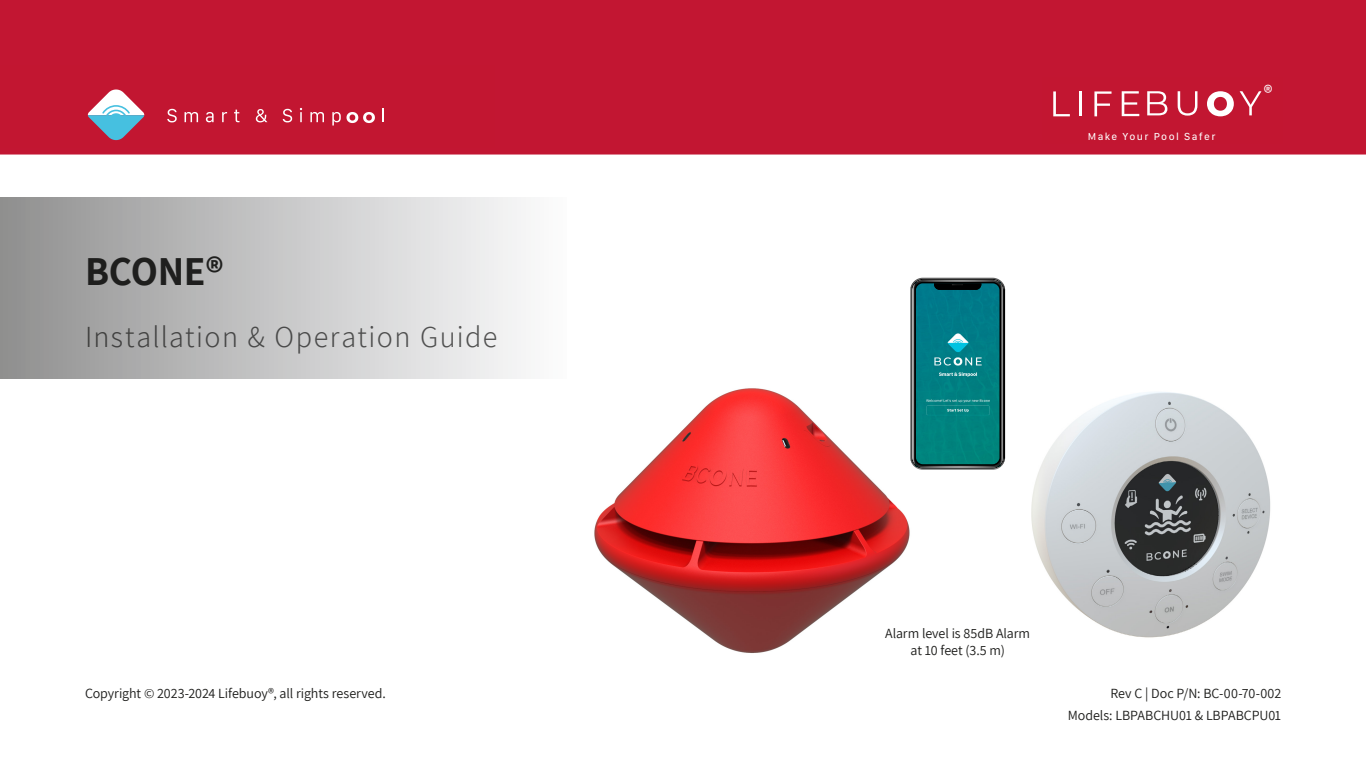
<style>
.page{position:relative;width:1366px;height:768px;background:#fff}
.page>*{position:absolute;margin:0;border:0;box-sizing:border-box;transform-origin:0 0}
.t1{font:700 40px "Assistant";letter-spacing:-.01em;color:#1d1d1b}
.t2{font:300 30px "Assistant";letter-spacing:.045em;color:#555554}
.t3{font:600 20px "Assistant";color:#fff}
.t4{font:14px/22.7px "Assistant";letter-spacing:-.005em;color:#1d1d1b;text-align:right}
.t5{font:10.6px "SF Compact Text";letter-spacing:.135em;color:#fff}
</style>
<div class="page">
<div style="left:0;top:0;width:1366px;height:155px;background:#c21632"></div>
<div style="left:0;top:65px;width:494px;height:82px;background:#c21631"></div>
<svg style="left:88px;top:89px;width:56px;height:52px"></svg>
<svg style="left:167px;top:109px;width:10px;height:13px"></svg>
<svg style="left:185px;top:112px;width:13px;height:10px"></svg>
<svg style="left:206px;top:112px;width:8px;height:10px"></svg>
<svg style="left:222px;top:112px;width:5px;height:10px"></svg>
<svg style="left:234px;top:110px;width:6px;height:12px"></svg>
<svg style="left:256px;top:109px;width:11px;height:13px"></svg>
<svg style="left:283px;top:109px;width:9px;height:13px"></svg>
<svg style="left:300px;top:108px;width:2px;height:14px"></svg>
<svg style="left:310px;top:112px;width:14px;height:10px"></svg>
<svg style="left:332px;top:112px;width:9px;height:14px"></svg>
<svg style="left:382px;top:108px;width:2px;height:14px"></svg>
<svg style="left:347px;top:112px;width:28px;height:11px"></svg>
<div style="left:0;top:197px;width:567px;height:182px;background:linear-gradient(to right,#909090,#fefeff)"></div>
<img style="left:1031px;top:392px;width:240px;height:246px">
<img style="left:594px;top:388px;width:316px;height:265px">
<div style="left:1042px;top:78px;width:240px;height:65px;background:#c21631"></div>
<svg style="left:1053px;top:91px;width:17px;height:25px"></svg>
<hr style="left:1079px;top:91px;width:3px;height:25px;background:#fff">
<svg style="left:1094px;top:91px;width:18px;height:25px"></svg>
<svg style="left:1122px;top:91px;width:17px;height:25px"></svg>
<svg style="left:1147px;top:91px;width:20px;height:24px"></svg>
<svg style="left:1178px;top:91px;width:19px;height:25px"></svg>
<svg style="left:1207px;top:91px;width:27px;height:25px"></svg>
<svg style="left:1240px;top:91px;width:21px;height:24px"></svg>
<svg style="left:910px;top:278px;width:95px;height:192px;background:#12777b"></svg>
<h1 class="t1" style="left:85px;top:244px;width:140px">BCONE®</h1>
<h2 class="t2" style="left:85px;top:316px;width:414px">Installation &amp; Operation Guide</h2>
<p class="t4" style="left:85px;top:681px;width:302px">Copyright © 2023-2024 Lifebuoy®, all rights reserved.</p>
<p class="t5" style="left:1088px;top:129px;width:129px">Make Your Pool Safer</p>
<h3 class="t3" style="left:1264px;top:78px;width:10px">®</h3>
<p class="t4" style="left:885px;top:624px;width:146px;line-height:17px;text-align:center">Alarm level is 85dB Alarm at 10 feet (3.5 m)</p>
<p class="t4" style="left:1068px;top:681px;width:215px">Rev C | Doc P/N: BC-00-70-002<br>Models: LBPABCHU01 &amp; LBPABCPU01</p>
</div>
